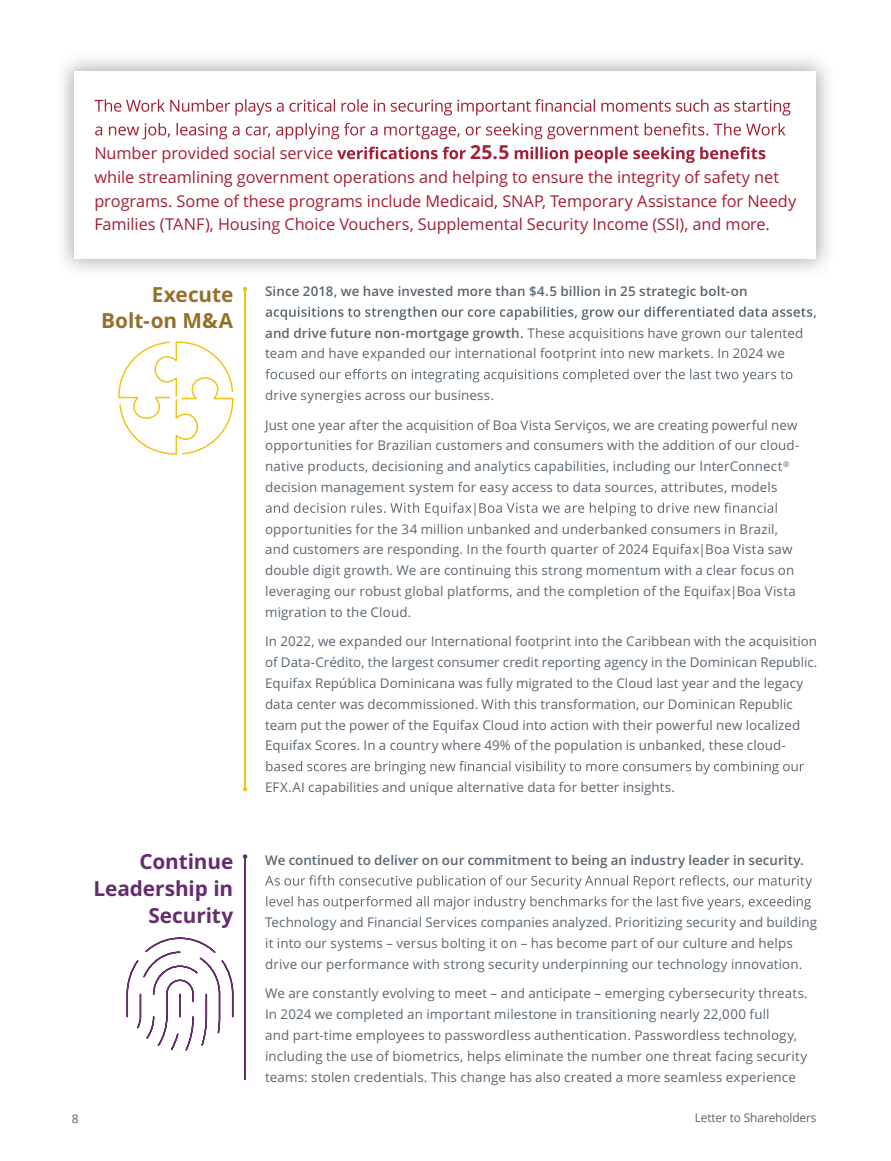
<style>
.page{position:relative;width:891px;height:1161px;background:#fff}
.page>*{position:absolute;margin:0;border:0;box-sizing:border-box;transform-origin:0 0}
.t1{font:700 20.85px/26.7px "Open Sans";letter-spacing:-.005em;color:#642d6c;text-align:right}
.t2{font:700 20.85px/26.7px "Open Sans";color:#95702a;text-align:right}
.t3{font:700 19.35px "Open Sans";color:#a31f35}
.t4{font:16.35px/23.7px "Open Sans";letter-spacing:-.005em;color:#a31f35}
.t5{font:13.35px/20.9px "Open Sans";letter-spacing:.01em;color:#5a6671}
.t6{font:600 13.35px "Open Sans";letter-spacing:.005em;color:#5a6671}
.t7{font:12px "Open Sans";letter-spacing:-.01em;color:#5a6670}
.s1{font-weight:600}
</style>
<div class="page">
<svg style="left:266px;top:307px;width:550px;height:13px"></svg>
<svg style="left:265px;top:369px;width:527px;height:13px"></svg>
<svg style="left:266px;top:503px;width:511px;height:13px"></svg>
<svg style="left:266px;top:761px;width:538px;height:13px"></svg>
<svg style="left:265px;top:875px;width:547px;height:14px"></svg>
<svg style="left:266px;top:896px;width:545px;height:14px"></svg>
<svg style="left:95px;top:99px;width:696px;height:17px"></svg>
<svg style="left:95px;top:123px;width:691px;height:16px"></svg>
<svg style="left:337px;top:147px;width:129px;height:12px"></svg>
<svg style="left:515px;top:147px;width:250px;height:16px"></svg>
<hr style="left:245px;top:289px;width:1px;height:500px;background:#f1c315">
<svg style="left:243px;top:287px;width:4px;height:4px"></svg>
<svg style="left:243px;top:787px;width:4px;height:4px"></svg>
<hr style="left:245px;top:857px;width:1px;height:223px;background:#642d6c">
<svg style="left:243px;top:854px;width:4px;height:5px"></svg>
<svg style="left:118px;top:341px;width:115px;height:114px"></svg>
<svg style="left:127px;top:937px;width:106px;height:114px"></svg>
<p class="t4" style="left:94px;top:141px;width:240px">Number provided social service</p>
<h2 class="t3" style="left:470px;top:138px;width:41px">25.5</h2>
<p class="t4" style="left:94px;top:165px;width:703px">while streamlining government operations and helping to ensure the integrity of safety net programs. Some of these programs include Medicaid, SNAP, Temporary Assistance for Needy<br>Families (TANF), Housing Choice Vouchers, Supplemental Security Income (SSI), and more.</p>
<h1 class="t2" style="left:101px;top:280px;width:134px">Execute<br>Bolt-on M&amp;A</h1>
<h1 class="t1" style="left:93px;top:848px;width:141px">Continue<br>Leadership in<br>Security</h1>
<p class="t6" style="left:265px;top:282px;width:484px">Since 2018, we have invested more than $4.5 billion in 25 strategic bolt-on</p>
<p class="t5" style="left:265px;top:322px;width:540px"><span class="s1">and drive future non-mortgage growth.</span> These acquisitions have grown our talented team and have expanded our international footprint into new markets. In 2024 we</p>
<p class="t5" style="left:265px;top:384px;width:230px">drive synergies across our business.</p>
<p class="t5" style="left:265px;top:414px;width:536px">Just one year after the acquisition of Boa Vista Serviços, we are creating powerful new opportunities for Brazilian customers and consumers with the addition of our cloud&shy;native products, decisioning and analytics capabilities, including our InterConnect<sup>® </sup>decision management system for easy access to data sources, attributes, models</p>
<p class="t5" style="left:265px;top:518px;width:532px">opportunities for the 34 million unbanked and underbanked consumers in Brazil, and customers are responding. In the fourth quarter of 2024 Equifax|Boa Vista saw double digit growth. We are continuing this strong momentum with a clear focus on leveraging our robust global platforms, and the completion of the Equifax|Boa Vista migration to the Cloud.</p>
<p class="t5" style="left:265px;top:631px;width:554px">In 2022, we expanded our International footprint into the Caribbean with the acquisition of Data-Crédito, the largest consumer credit reporting agency in the Dominican Republic.<br>Equifax República Dominicana was fully migrated to the Cloud last year and the legacy data center was decommissioned. With this transformation, our Dominican Republic team put the power of the Equifax Cloud into action with their powerful new localized Equifax Scores. In a country where 49% of the population is unbanked, these cloud-</p>
<p class="t5" style="left:265px;top:776px;width:411px">EFX.AI capabilities and unique alternative data for better insights.</p>
<p class="t6" style="left:265px;top:851px;width:540px">We continued to deliver on our commitment to being an industry leader in security.</p>
<p class="t5" style="left:265px;top:911px;width:553px">Technology and Financial Services companies analyzed. Prioritizing security and building it into our systems – versus bolting it on – has become part of our culture and helps drive our performance with strong security underpinning our technology innovation.</p>
<p class="t5" style="left:265px;top:983px;width:544px">We are constantly evolving to meet – and anticipate – emerging cybersecurity threats.<br>In 2024 we completed an important milestone in transitioning nearly 22,000 full<br>and part-time employees to passwordless authentication. Passwordless technology, including the use of biometrics, helps eliminate the number one threat facing security teams: stolen credentials. This change has also created a more seamless experience</p>
<p class="t7" style="left:72px;top:1110px;width:8px">8</p>
<p class="t7" style="left:695px;top:1109px;width:123px">Letter to Shareholders</p>
</div>
